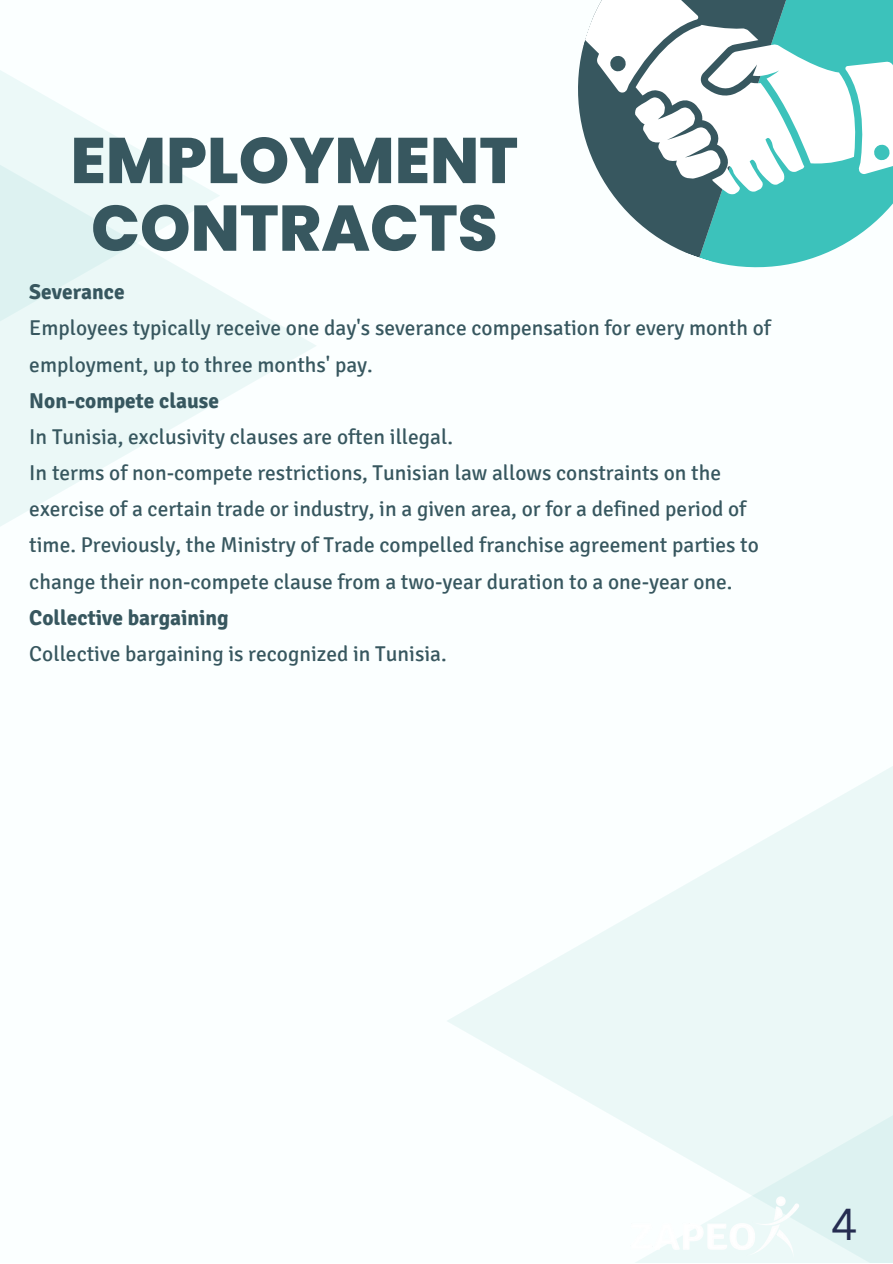
<style>
.page{position:relative;width:893px;height:1264px;background:#fff}
.page>*{position:absolute;margin:0;border:0;box-sizing:border-box;transform-origin:0 0}
.t1{font:800 64.35px/67.7px "Poppins";color:#37575f;text-align:center}
.t2{font:43.5px "Canva Sans";color:#262d51}
.t3{font:21.45px/36.2px "Signika";color:#37575f}
.t4{font:700 21.45px "Signika";color:#37575f}
</style>
<div class="page">
<div style="left:0;top:0;width:892px;height:1262px;background:#fbffff"></div>
<svg style="left:0;top:291px;width:316px;height:235px"></svg>
<svg style="left:0;top:70px;width:220px;height:393px;fill:#ebf8f7"></svg>
<div style="left:446px;top:631px;width:446px;height:631px;background:linear-gradient(to right,#fdffff,#f2fbfa)"></div>
<div style="left:462px;top:971px;width:430px;height:291px;background:linear-gradient(to right,#f9fefe,#e4f5f4)"></div>
<svg style="left:701px;top:249px;width:134px;height:19px"></svg>
<svg style="left:678px;top:249px;width:135px;height:9px"></svg>
<svg style="left:578px;top:0;width:314px;height:249px"></svg>
<img style="left:624px;top:1190px;width:179px;height:72px">
<h1 class="t1" style="left:71px;top:127px;width:449px">EMPLOYMENT<br>CONTRACTS</h1>
<p class="t4" style="left:29px;top:279px;width:97px">Severance</p>
<p class="t3" style="left:29px;top:310px;width:743px">Employees typically receive one day's severance compensation for every month of employment, up to three months' pay.</p>
<p class="t4" style="left:29px;top:387px;width:191px">Non-compete clause</p>
<p class="t3" style="left:29px;top:419px;width:731px">In Tunisia, exclusivity clauses are often illegal.<br>In terms of non-compete restrictions, Tunisian law allows constraints on the exercise of a certain trade or industry, in a given area, or for a defined period of time. Previously, the Ministry of Trade compelled franchise agreement parties to change their non-compete clause from a two-year duration to a one-year one.</p>
<p class="t4" style="left:29px;top:604px;width:201px">Collective bargaining</p>
<p class="t3" style="left:29px;top:636px;width:419px">Collective bargaining is recognized in Tunisia.</p>
<h2 class="t2" style="left:831px;top:1193px;width:28px">4</h2>
</div>
